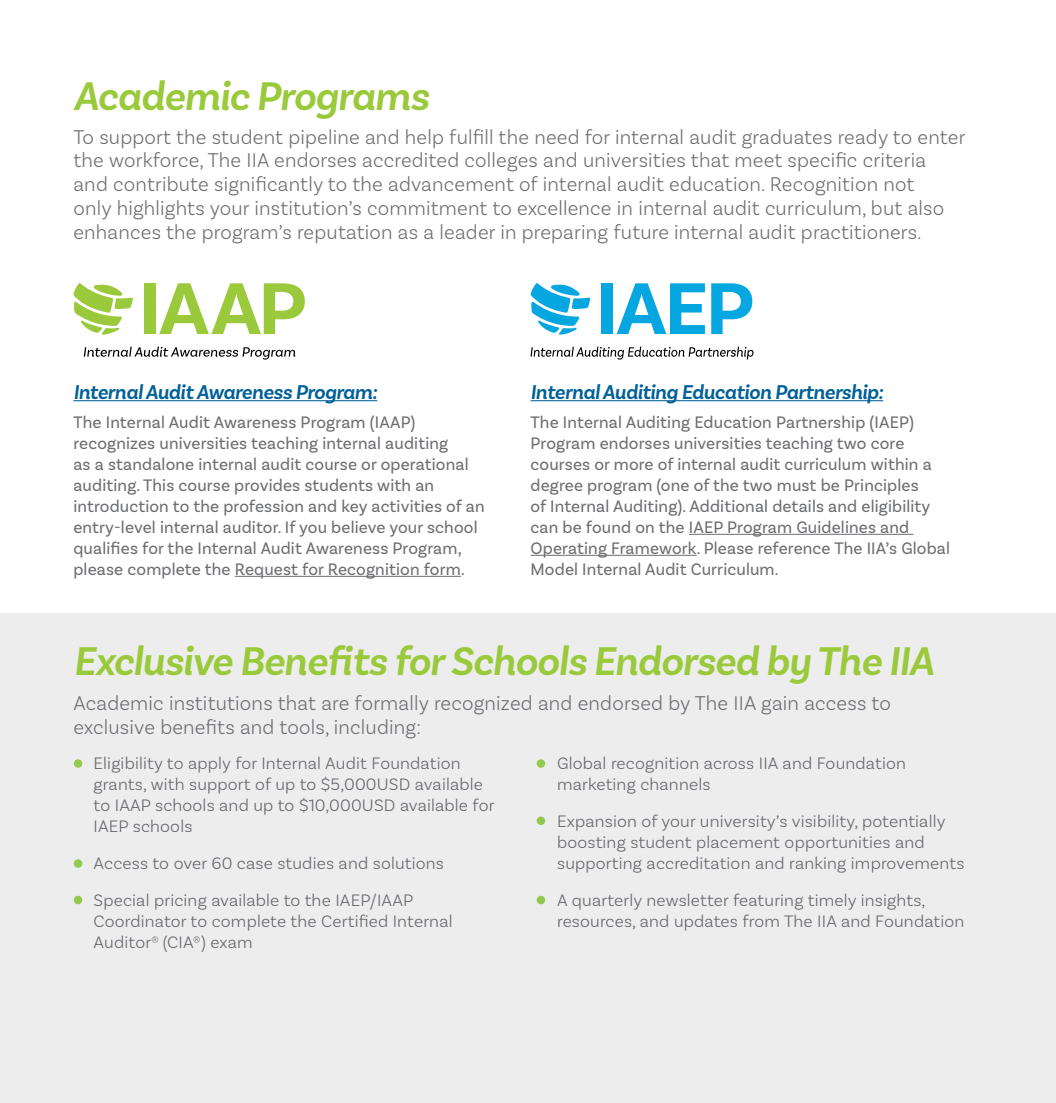
<style>
.page{position:relative;width:1056px;height:1103px;background:#fff}
.page>*{position:absolute;margin:0;border:0;box-sizing:border-box;transform-origin:0 0}
.t1{font:italic 600 42px "Basic Sans";letter-spacing:-.02em;color:#9aca3c}
.t2{font:300 21px/24px "Basic Sans";letter-spacing:.01em;color:#6d6e71}
.t3{font:italic 600 21px "Basic Sans";letter-spacing:-.02em;color:#006198}
.t4{font:17.5px/21px "Basic Sans";letter-spacing:.01em;color:#6d6e71}
.t5{font:300 17.5px/21px "Basic Sans";letter-spacing:.01em;color:#65656a}
</style>
<div class="page">
<div style="left:0;top:613px;width:1055px;height:489px;background:#ededee"></div>
<hr style="left:530px;top:400px;width:353px;height:1px;background:#006198">
<hr style="left:688px;top:534px;width:225px;height:1px;background:#6d6e71">
<hr style="left:530px;top:555px;width:166px;height:1px;background:#6d6e71">
<hr style="left:73px;top:400px;width:304px;height:1px;background:#006198">
<hr style="left:235px;top:576px;width:226px;height:1px;background:#6d6e71">
<svg style="left:73px;top:283px;width:60px;height:51px"></svg>
<div style="left:144px;top:283px;width:11px;height:51px;background:#9aca3c"></div>
<svg style="left:159px;top:283px;width:146px;height:51px"></svg>
<svg style="left:84px;top:346px;width:211px;height:13px"></svg>
<svg style="left:530px;top:283px;width:60px;height:51px"></svg>
<svg style="left:530px;top:346px;width:223px;height:13px"></svg>
<div style="left:601px;top:283px;width:11px;height:51px;background:#06a7e0"></div>
<svg style="left:616px;top:283px;width:88px;height:51px"></svg>
<svg style="left:711px;top:283px;width:41px;height:51px"></svg>
<div style="left:74px;top:759px;width:8px;height:8px;background:#93c950;border-radius:50%"></div>
<div style="left:536px;top:759px;width:9px;height:8px;background:#93c950;border-radius:50%"></div>
<div style="left:536px;top:816px;width:9px;height:9px;background:#93c950;border-radius:50%"></div>
<div style="left:74px;top:859px;width:8px;height:8px;background:#93c950;border-radius:50%"></div>
<div style="left:74px;top:895px;width:8px;height:9px;background:#93c950;border-radius:50%"></div>
<div style="left:536px;top:895px;width:9px;height:9px;background:#93c950;border-radius:50%"></div>
<h1 class="t1" style="left:73px;top:70px;width:357px">Academic Programs</h1>
<p class="t2" style="left:73px;top:124px;width:893px">To support the student pipeline and help fulfill the need for internal audit graduates ready to enter the workforce, The IIA endorses accredited colleges and universities that meet specific criteria and contribute significantly to the advancement of internal audit education. Recognition not<br>only highlights your institution’s commitment to excellence in internal audit curriculum, but also enhances the program’s reputation as a leader in preparing future internal audit practitioners.</p>
<p class="t3" style="left:73px;top:379px;width:305px">Internal Audit Awareness Program:</p>
<p class="t4" style="left:73px;top:411px;width:413px">The Internal Audit Awareness Program (IAAP) recognizes universities teaching internal auditing<br>as a standalone internal audit course or operational auditing. This course provides students with an introduction to the profession and key activities of an entry-level internal auditor. If you believe your school qualifies for the Internal Audit Awareness Program, please complete the Request for Recognition form.</p>
<p class="t3" style="left:530px;top:379px;width:354px">Internal Auditing Education Partnership:</p>
<p class="t4" style="left:530px;top:411px;width:421px">The Internal Auditing Education Partnership (IAEP)<br>Program endorses universities teaching two core courses or more of internal audit curriculum within a degree program (one of the two must be Principles<br>of Internal Auditing). Additional details and eligibility can be found on the IAEP Program Guidelines and Operating Framework. Please reference The IIA’s Global Model Internal Audit Curriculum.</p>
<h1 class="t1" style="left:73px;top:635px;width:861px">Exclusive Benefits for Schools Endorsed by The IIA</h1>
<p class="t2" style="left:73px;top:690px;width:818px">Academic institutions that are formally recognized and endorsed by The IIA gain access to exclusive benefits and tools, including:</p>
<p class="t5" style="left:94px;top:752px;width:402px">Eligibility to apply for Internal Audit Foundation grants, with support of up to $5,000USD available to IAAP schools and up to $10,000USD available for IAEP schools</p>
<p class="t5" style="left:94px;top:844px;width:352px;line-height:36.8px">Access to over 60 case studies and solutions<br>Special pricing available to the IAEP/IAAP</p>
<p class="t5" style="left:94px;top:910px;width:360px">Coordinator to complete the Certified Internal<br>Auditor® (CIA®) exam</p>
<p class="t5" style="left:557px;top:752px;width:350px">Global recognition across IIA and Foundation marketing channels</p>
<p class="t5" style="left:557px;top:810px;width:408px">Expansion of your university’s visibility, potentially boosting student placement opportunities and supporting accreditation and ranking improvements</p>
<p class="t5" style="left:557px;top:889px;width:408px">A quarterly newsletter featuring timely insights, resources, and updates from The IIA and Foundation</p>
</div>
